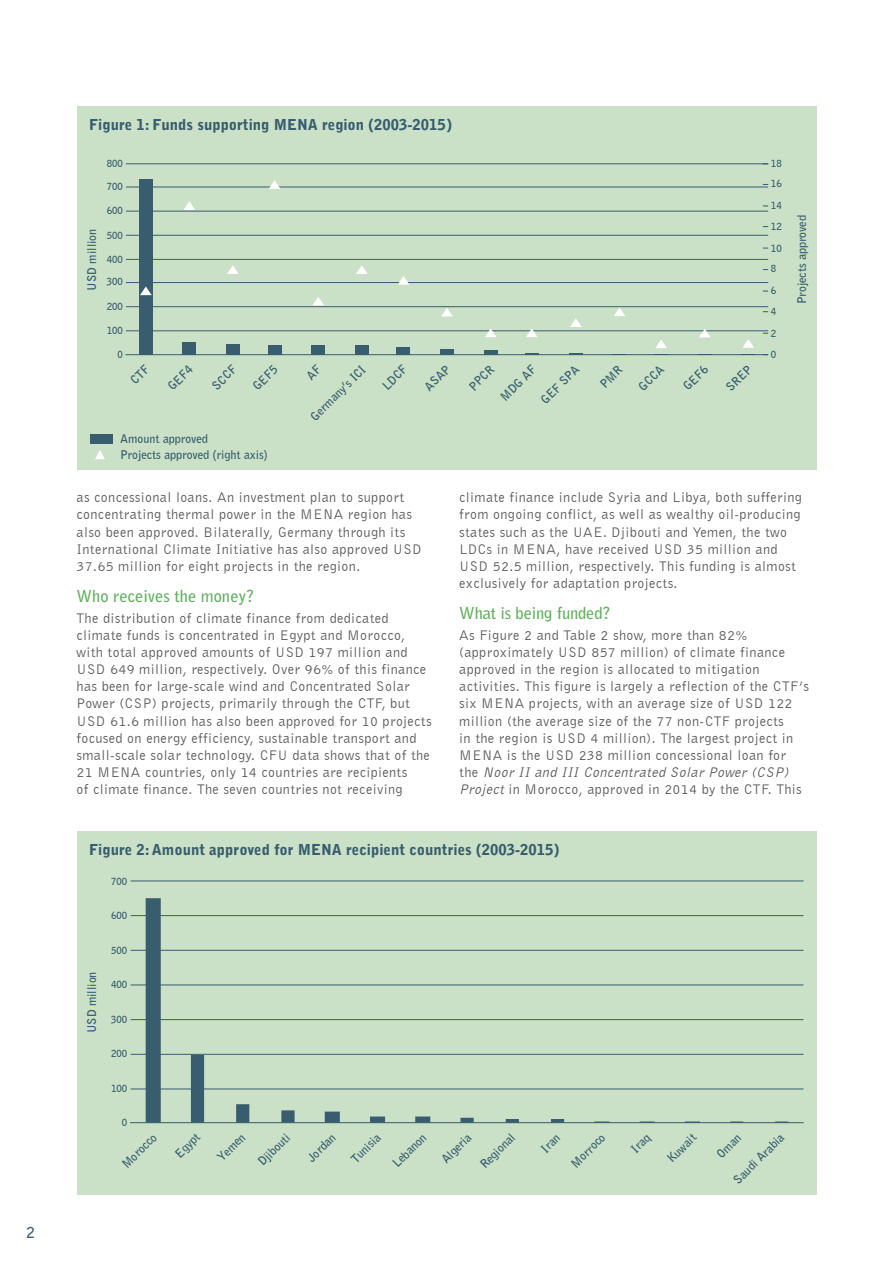
<style>
.page{position:relative;width:893px;height:1263px;background:#fff}
.page>*{position:absolute;margin:0;border:0;box-sizing:border-box;transform-origin:0 0}
.SUBHEADING{font:700 16.5px "Bell Gothic Std";letter-spacing:-.005em;color:#61af5e}
.FIGURE_TITLE{font:900 15px "Bell Gothic Std";color:#375d6e}
.t1{font:700 15px "Bell Gothic Std";color:#375d6e}
.BODY{font:14.25px/17.1px "Bell Gothic BT";letter-spacing:.025em;color:#57585a}
.t2{font:700 12px/16.6px "Bell Gothic BT";color:#375d6e}
.t3{font:700 9.75px/20.9px "Bell Gothic BT";color:#375d6e}
.s1{font-style:italic}
</style>
<div class="page">
<div style="left:77px;top:106px;width:739px;height:364px;background:#cbe1c7"></div>
<svg style="left:95px;top:450px;width:10px;height:9px"></svg>
<div style="left:90px;top:434px;width:23px;height:10px;background:#375d6e"></div>
<hr style="left:125px;top:354px;width:643px;height:1px;background:#375d6e">
<hr style="left:126px;top:331px;width:642px;height:1px;background:#375d6e">
<hr style="left:126px;top:306px;width:642px;height:1px;background:#375d6e">
<hr style="left:126px;top:282px;width:642px;height:1px;background:#375d6e">
<hr style="left:126px;top:259px;width:642px;height:1px;background:#375d6e">
<hr style="left:126px;top:235px;width:642px;height:1px;background:#375d6e">
<hr style="left:126px;top:211px;width:642px;height:1px;background:#375d6e">
<hr style="left:126px;top:187px;width:642px;height:1px;background:#375d6e">
<hr style="left:126px;top:164px;width:642px;height:1px;background:#375d6e">
<svg style="left:569px;top:353px;width:13px;height:1px"></svg>
<svg style="left:526px;top:353px;width:13px;height:1px"></svg>
<div style="left:484px;top:350px;width:13px;height:5px;background:#375d6e"></div>
<div style="left:440px;top:349px;width:14px;height:6px;background:#375d6e"></div>
<div style="left:397px;top:347px;width:13px;height:8px;background:#375d6e"></div>
<div style="left:355px;top:345px;width:13px;height:10px;background:#375d6e"></div>
<div style="left:312px;top:345px;width:13px;height:10px;background:#375d6e"></div>
<div style="left:268px;top:345px;width:13px;height:10px;background:#375d6e"></div>
<div style="left:226px;top:344px;width:14px;height:11px;background:#375d6e"></div>
<div style="left:183px;top:342px;width:13px;height:13px;background:#375d6e"></div>
<div style="left:139px;top:179px;width:13px;height:176px;background:#375d6e"></div>
<svg style="left:140px;top:286px;width:12px;height:9px"></svg>
<svg style="left:184px;top:201px;width:11px;height:9px"></svg>
<svg style="left:227px;top:265px;width:12px;height:9px"></svg>
<svg style="left:269px;top:180px;width:11px;height:9px"></svg>
<svg style="left:313px;top:297px;width:11px;height:8px"></svg>
<svg style="left:356px;top:265px;width:12px;height:9px"></svg>
<svg style="left:398px;top:276px;width:11px;height:9px"></svg>
<svg style="left:441px;top:308px;width:12px;height:8px"></svg>
<svg style="left:485px;top:329px;width:11px;height:8px"></svg>
<svg style="left:526px;top:329px;width:12px;height:8px"></svg>
<svg style="left:570px;top:318px;width:12px;height:9px"></svg>
<svg style="left:614px;top:307px;width:11px;height:9px"></svg>
<svg style="left:655px;top:340px;width:12px;height:8px"></svg>
<svg style="left:699px;top:329px;width:12px;height:8px"></svg>
<svg style="left:742px;top:339px;width:12px;height:9px"></svg>
<div style="left:77px;top:831px;width:739px;height:364px;background:#cbe1c7"></div>
<hr style="left:130px;top:1122px;width:674px;height:1px;background:#375d6e">
<hr style="left:131px;top:1089px;width:672px;height:1px;background:#375d6e">
<hr style="left:131px;top:1054px;width:672px;height:1px;background:#375d6e">
<hr style="left:131px;top:1019px;width:672px;height:1px;background:#375d6e">
<hr style="left:131px;top:985px;width:672px;height:1px;background:#375d6e">
<hr style="left:131px;top:950px;width:672px;height:1px;background:#375d6e">
<hr style="left:131px;top:915px;width:672px;height:1px;background:#375d6e">
<hr style="left:131px;top:881px;width:672px;height:1px;background:#375d6e">
<svg style="left:146px;top:898px;width:642px;height:225px"></svg>
<p class="t1" style="left:27px;top:1223px;width:10px">2</p>
<p class="FIGURE_TITLE" style="left:89px;top:116px;width:364px">Figure 1: Funds supporting MENA region (2003-2015)</p>
<p class="t2" style="left:83px;top:291px;width:63px;rotate:-90deg">USD million</p>
<p class="t3" style="left:107px;top:153px;width:18px">800</p>
<p class="t3" style="left:107px;top:176px;width:18px">700</p>
<p class="t3" style="left:107px;top:200px;width:18px">600</p>
<p class="t3" style="left:107px;top:225px;width:18px">500</p>
<p class="t3" style="left:107px;top:248px;width:18px">400</p>
<p class="t3" style="left:107px;top:271px;width:18px">300</p>
<p class="t3" style="left:107px;top:295px;width:18px">200</p>
<p class="t3" style="left:107px;top:319px;width:18px">100</p>
<p class="t3" style="left:117px;top:343px;width:7px">0</p>
<p class="t2" style="left:420px;top:383px;width:32px;rotate:-45deg">ASAP</p>
<p class="t2" style="left:634px;top:383px;width:32px;rotate:-45deg">GCCA</p>
<p class="t2" style="left:679px;top:382px;width:31px;rotate:-45deg">GEF6</p>
<p class="t2" style="left:164px;top:382px;width:31px;rotate:-45deg">GEF4</p>
<p class="t2" style="left:249px;top:382px;width:31px;rotate:-45deg">GEF5</p>
<p class="t2" style="left:378px;top:382px;width:31px;rotate:-45deg">LDCF</p>
<p class="t2" style="left:465px;top:382px;width:32px;rotate:-45deg">PPCR</p>
<p class="t2" style="left:496px;top:393px;width:46px;rotate:-45deg">MDG AF</p>
<p class="t2" style="left:208px;top:382px;width:30px;rotate:-45deg">SCCF</p>
<p class="t2" style="left:722px;top:383px;width:32px;rotate:-45deg">SREP</p>
<p class="t2" style="left:537px;top:396px;width:51px;rotate:-45deg">GEF SPA</p>
<p class="t2" style="left:306px;top:412px;width:74px;rotate:-45deg">Germany’s ICI</p>
<p class="t2" style="left:120px;top:430px;width:149px">Amount approved<br>Projects approved (right axis)</p>
<p class="t3" style="left:771px;top:154px;width:12px;line-height:19.8px">18<br>16</p>
<p class="t3" style="left:771px;top:195px;width:12px">14<br>12</p>
<p class="t3" style="left:771px;top:237px;width:12px">10<br>8</p>
<p class="t3" style="left:771px;top:280px;width:7px">6<br>4</p>
<p class="t3" style="left:771px;top:322px;width:7px">2</p>
<p class="t3" style="left:771px;top:343px;width:7px">0</p>
<p class="t2" style="left:793px;top:304px;width:91px;rotate:-90deg">Projects approved</p>
<p class="BODY" style="left:77px;top:489px;width:347px">as concessional loans. An investment plan to support concentrating thermal power in the MENA region has also been approved. Bilaterally, Germany through its International Climate Initiative has also approved USD 37.65 million for eight projects in the region.</p>
<p class="SUBHEADING" style="left:77px;top:586px;width:179px">Who receives the money?</p>
<p class="BODY" style="left:77px;top:609px;width:357px">The distribution of climate finance from dedicated climate funds is concentrated in Egypt and Morocco, with total approved amounts of USD 197 million and USD 649 million, respectively. Over 96% of this finance has been for large-scale wind and Concentrated Solar Power (CSP) projects, primarily through the CTF, but USD 61.6 million has also been approved for 10 projects focused on energy efficiency, sustainable transport and small-scale solar technology. CFU data shows that of the 21 MENA countries, only 14 countries are recipients<br>of climate finance. The seven countries not receiving</p>
<p class="BODY" style="left:459px;top:489px;width:344px">climate finance include Syria and Libya, both suffering from ongoing conflict, as well as wealthy oil-producing states such as the UAE. Djibouti and Yemen, the two LDCs in MENA, have received USD 35 million and USD 52.5 million, respectively. This funding is almost exclusively for adaptation projects.</p>
<p class="SUBHEADING" style="left:459px;top:603px;width:153px">What is being funded?</p>
<p class="BODY" style="left:459px;top:626px;width:351px">As Figure 2 and Table 2 show, more than 82% (approximately USD 857 million) of climate finance approved in the region is allocated to mitigation activities. This figure is largely a reflection of the CTF’s six MENA projects, with an average size of USD 122 million (the average size of the 77 non-CTF projects<br>in the region is USD 4 million). The largest project in MENA is the USD 238 million concessional loan for<br>t h e <span class="s1">Noor II and III Concentrated Solar Power (CSP)<br>Project</span> in Morocco, approved in 2014 by the CTF. This</p>
<p class="FIGURE_TITLE" style="left:89px;top:841px;width:472px">Figure 2: Amount approved for MENA recipient countries (2003-2015)</p>
<p class="t3" style="left:111px;top:870px;width:18px">700</p>
<p class="t3" style="left:111px;top:905px;width:18px">600</p>
<p class="t2" style="left:83px;top:1033px;width:63px;rotate:-90deg">USD million</p>
<p class="t3" style="left:111px;top:939px;width:18px">500</p>
<p class="t3" style="left:111px;top:974px;width:18px">400</p>
<p class="t3" style="left:111px;top:1008px;width:18px">300</p>
<p class="t3" style="left:111px;top:1043px;width:18px">200</p>
<p class="t3" style="left:111px;top:1077px;width:18px">100</p>
<p class="t3" style="left:122px;top:1112px;width:7px">0</p>
<p class="t2" style="left:118px;top:1160px;width:45px;rotate:-45deg">Morocco</p>
<p class="t2" style="left:171px;top:1150px;width:31px;rotate:-45deg">Egypt</p>
<p class="t2" style="left:213px;top:1153px;width:35px;rotate:-45deg">Yemen</p>
<p class="t2" style="left:254px;top:1157px;width:41px;rotate:-45deg">Djibouti</p>
<p class="t2" style="left:303px;top:1153px;width:36px;rotate:-45deg">Jordan</p>
<p class="t2" style="left:347px;top:1154px;width:37px;rotate:-45deg">Tunisia</p>
<p class="t2" style="left:388px;top:1159px;width:44px;rotate:-45deg">Lebanon</p>
<p class="t2" style="left:437px;top:1155px;width:38px;rotate:-45deg">Algeria</p>
<p class="t2" style="left:476px;top:1160px;width:45px;rotate:-45deg">Regional</p>
<p class="t2" style="left:537px;top:1144px;width:23px;rotate:-45deg">Iran</p>
<p class="t2" style="left:567px;top:1159px;width:44px;rotate:-45deg">Morroco</p>
<p class="t2" style="left:627px;top:1144px;width:23px;rotate:-45deg">Iraq</p>
<p class="t2" style="left:663px;top:1154px;width:37px;rotate:-45deg">Kuwait</p>
<p class="t2" style="left:713px;top:1149px;width:30px;rotate:-45deg">Oman</p>
<p class="t2" style="left:729px;top:1176px;width:68px;rotate:-45deg">Saudi Arabia</p>
</div>
